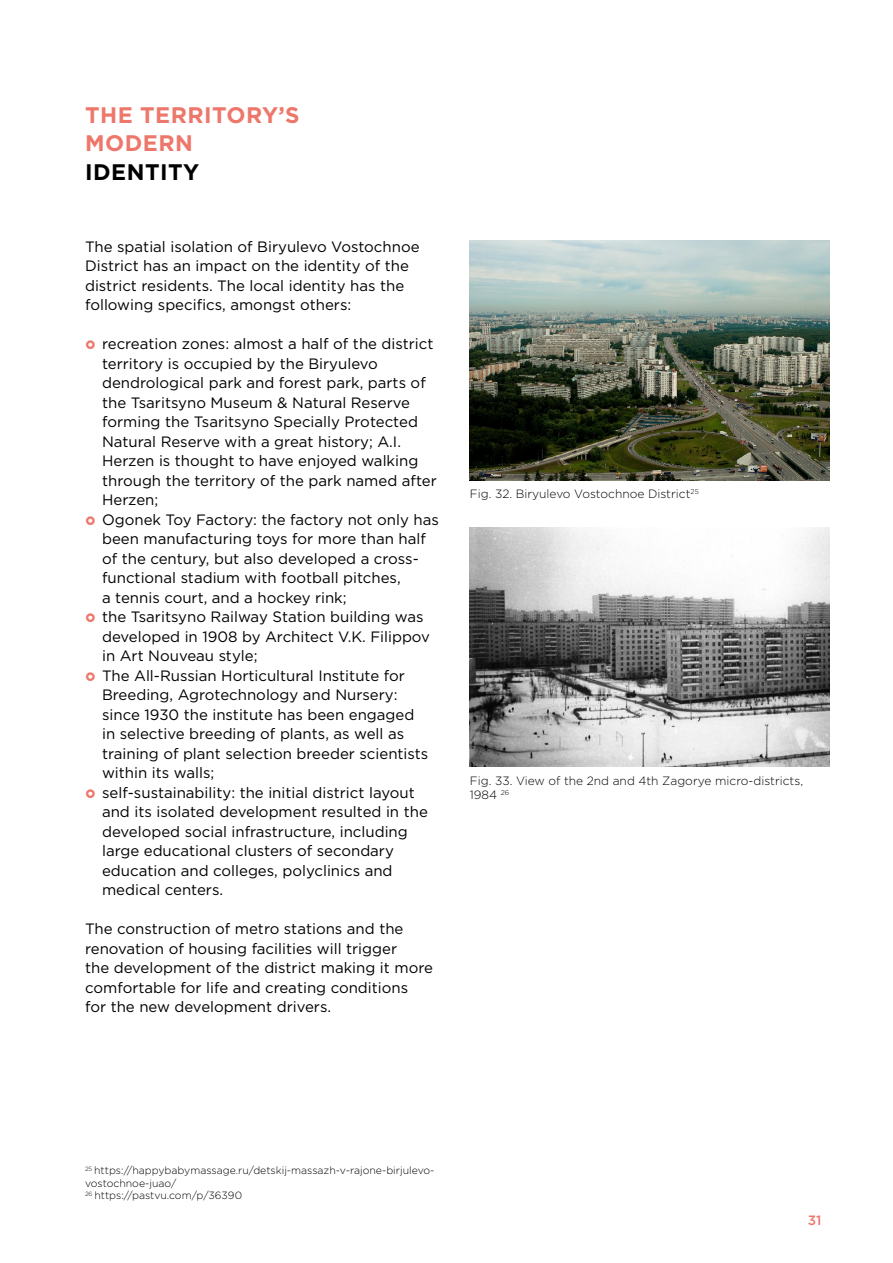
<style>
.page{position:relative;width:893px;height:1263px;background:#fff}
.page>*{position:absolute;margin:0;border:0;box-sizing:border-box;transform-origin:0 0}
.t1{font:700 22.5px/28.5px "Gotham Pro";letter-spacing:.02em;color:#ee776b}
.t2{font:700 22.5px "Gotham Pro";letter-spacing:.02em;color:#000}
.t3{font:15px/19.5px "Gotham Pro";color:#000}
.t4{font:500 13.5px "Gotham Pro";color:#ee776b}
.t5{font:300 12px/14.4px "Gotham Pro";color:#000}
.t6{font:300 10.5px/12.6px "Gotham Pro";color:#000}
</style>
<div class="page">
<img style="left:470px;top:241px;width:359px;height:239px">
<img style="left:470px;top:527px;width:359px;height:240px">
<h1 class="t1" style="left:85px;top:100px;width:216px">THE TERRITORY’S<br>MODERN</h1>
<h1 class="t2" style="left:85px;top:159px;width:115px">IDENTITY</h1>
<p class="t3" style="left:85px;top:236px;width:336px">The spatial isolation of Biryulevo Vostochnoe District has an impact on the identity of the district residents. The local identity has the following specifics, amongst others:</p>
<p class="t3" style="left:102px;top:334px;width:338px">recreation zones: almost a half of the district territory is occupied by the Biryulevo dendrological park and forest park, parts of the Tsaritsyno Museum &amp; Natural Reserve forming the Tsaritsyno Specially Protected Natural Reserve with a great history; A.I.<br>Herzen is thought to have enjoyed walking through the territory of the park named after Herzen;<br>Ogonek Toy Factory: the factory not only has been manufacturing toys for more than half of the century, but also developed a cross&shy;functional stadium with football pitches,<br>a tennis court, and a hockey rink;<br>the Tsaritsyno Railway Station building was developed in 1908 by Architect V.K. Filippov in Art Nouveau style;<br>The All-Russian Horticultural Institute for Breeding, Agrotechnology and Nursery: since 1930 the institute has been engaged<br>in selective breeding of plants, as well as training of plant selection breeder scientists within its walls;<br>self-sustainability: the initial district layout and its isolated development resulted in the developed social infrastructure, including large educational clusters of secondary education and colleges, polyclinics and medical centers.</p>
<p class="t3" style="left:85px;top:919px;width:349px">The construction of metro stations and the renovation of housing facilities will trigger<br>the development of the district making it more comfortable for life and creating conditions for the new development drivers.</p>
<p class="t5" style="left:470px;top:487px;width:231px">Fig. 32. Biryulevo Vostochnoe District<sup>25</sup></p>
<p class="t5" style="left:470px;top:773px;width:335px">Fig. 33. View of the 2nd and 4th Zagorye micro-districts,<br>1984 <sup>26</sup></p>
<p class="t6" style="left:85px;top:1164px;width:351px"><sup>25</sup> https://happybabymassage.ru/detskij-massazh-v-rajone-birjulevo&shy;vostochnoe-juao/<br><sup>26</sup> https://pastvu.com/p/36390</p>
<p class="t4" style="left:808px;top:1212px;width:15px">31</p>
</div>
